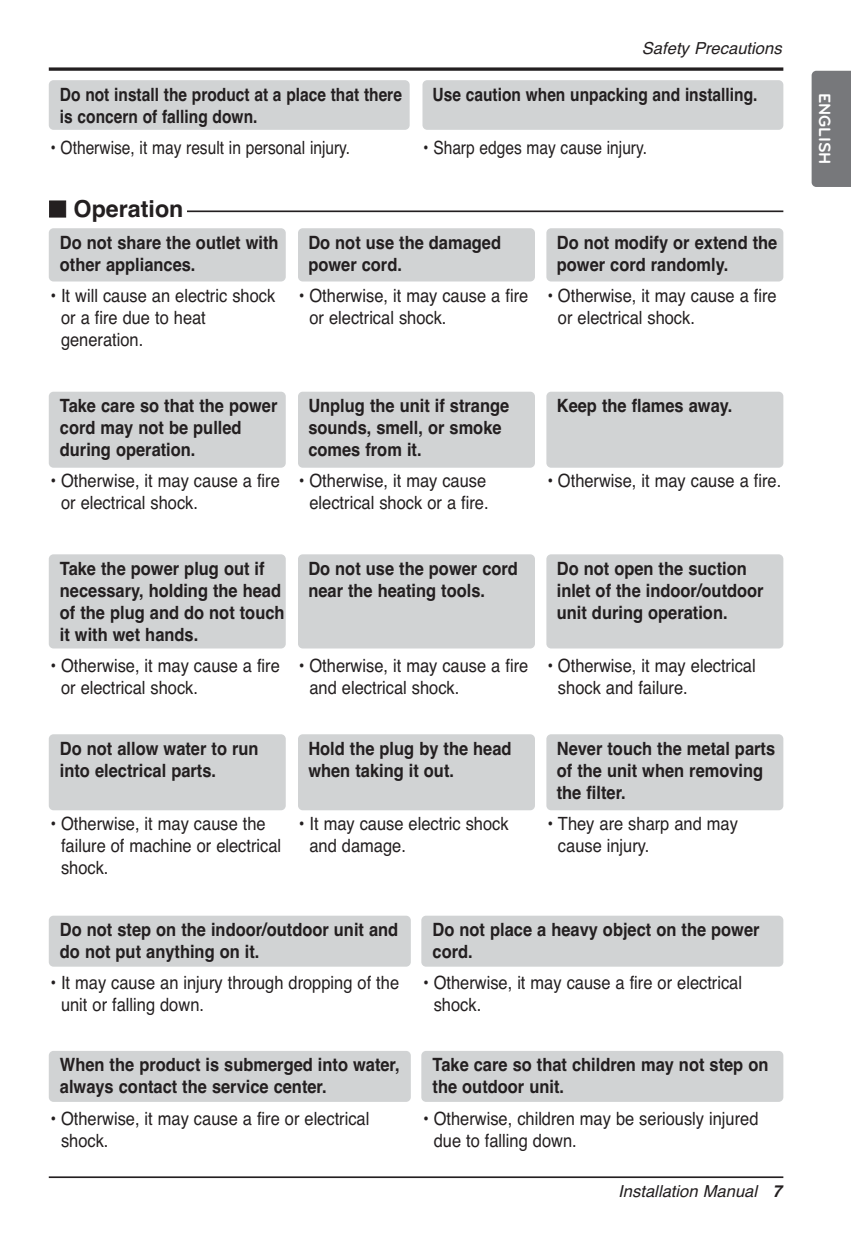
<style>
.page{position:relative;width:851px;height:1248px;background:#fff}
.page>*{position:absolute;margin:0;border:0;box-sizing:border-box;transform-origin:0 0}
.t1{font:700 23.2px "Helvetica";color:#231f20}
.t2{font:700 18.2px/22px "Helvetica";color:#231f20;scale:.9 1}
.t3{font:18.2px/22px "Helvetica";color:#231f20;scale:.9 1}
.t4{font:700 18.2px/22px "Helvetica";color:#231f20;scale:.85 1}
.t5{font:18.2px "Helvetica";color:#231f20;scale:.85 1}
.t6{font:700 17px "Bryant LG";color:#fff}
.t7{font:italic 16.6px "Helvetica";color:#231f20}
.s1{font-weight:700}
</style>
<div class="page">
<hr style="left:49px;top:1176px;width:734px;height:1px;background:#231f20">
<svg style="left:49px;top:67px;width:734px;height:4px;background:#474445"></svg>
<svg style="left:811px;top:71px;width:39px;height:116px;background:#7d7e81"></svg>
<div style="left:813px;top:72px;width:25px;height:113px;background:#77787b"></div>
<div style="left:49px;top:80px;width:360px;height:50px;background:#d1d3d4;border-radius:5px"></div>
<div style="left:422px;top:80px;width:361px;height:50px;background:#d1d3d4;border-radius:5px"></div>
<div style="left:49px;top:554px;width:237px;height:94px;background:#d1d3d4;border-radius:5px"></div>
<div style="left:298px;top:554px;width:237px;height:94px;background:#d1d3d4;border-radius:5px"></div>
<div style="left:546px;top:554px;width:237px;height:94px;background:#d1d3d4;border-radius:5px"></div>
<div style="left:49px;top:734px;width:237px;height:76px;background:#d1d3d4;border-radius:5px"></div>
<div style="left:298px;top:734px;width:237px;height:76px;background:#d1d3d4;border-radius:5px"></div>
<div style="left:546px;top:734px;width:237px;height:76px;background:#d1d3d4;border-radius:5px"></div>
<div style="left:49px;top:228px;width:237px;height:53px;background:#d1d3d4;border-radius:5px"></div>
<div style="left:298px;top:228px;width:237px;height:53px;background:#d1d3d4;border-radius:5px"></div>
<div style="left:546px;top:228px;width:237px;height:53px;background:#d1d3d4;border-radius:5px"></div>
<div style="left:49px;top:391px;width:237px;height:76px;background:#d1d3d4;border-radius:5px"></div>
<div style="left:298px;top:391px;width:237px;height:76px;background:#d1d3d4;border-radius:5px"></div>
<div style="left:546px;top:391px;width:237px;height:76px;background:#d1d3d4;border-radius:5px"></div>
<div style="left:421px;top:915px;width:362px;height:51px;background:#d1d3d4;border-radius:5px"></div>
<div style="left:49px;top:915px;width:362px;height:51px;background:#d1d3d4;border-radius:5px"></div>
<div style="left:421px;top:1050px;width:362px;height:51px;background:#d1d3d4;border-radius:5px"></div>
<div style="left:49px;top:1050px;width:362px;height:51px;background:#d1d3d4;border-radius:5px"></div>
<hr style="left:149px;top:210px;width:634px;height:2px;background:#231f20">
<div style="left:49px;top:198px;width:138px;height:29px;background:#fff"></div>
<p class="t4" style="left:60px;top:85px;width:404px">Do not install the product at a place that there is concern of falling down.</p>
<p class="t5" style="left:50px;top:141px;width:354px">• Otherwise, it may result in personal injury.</p>
<p class="t1" style="left:49px;top:200px;width:136px">■ Operation</p>
<p class="t7" style="left:641px;top:42px;width:141px">Safety Precautions</p>
<p class="t4" style="left:432px;top:85px;width:383px">Use caution when unpacking and installing.</p>
<p class="t5" style="left:423px;top:141px;width:265px">• Sharp edges may cause injury.</p>
<p class="t2" style="left:60px;top:233px;width:244px">Do not share the outlet with other appliances.</p>
<p class="t3" style="left:61px;top:286px;width:239px;text-indent:-11px">• It will cause an electric shock or a fire due to heat generation.</p>
<p class="t2" style="left:60px;top:396px;width:243px">Take care so that the power cord may not be pulled during operation.</p>
<p class="t3" style="left:61px;top:471px;width:244px;text-indent:-11px">• Otherwise, it may cause a fire or electrical shock.</p>
<p class="t2" style="left:308px;top:233px;width:216px">Do not use the damaged power cord.</p>
<p class="t3" style="left:309px;top:286px;width:244px;text-indent:-11px">• Otherwise, it may cause a fire or electrical shock.</p>
<p class="t2" style="left:308px;top:396px;width:225px">Unplug the unit if strange sounds, smell, or smoke comes from it.</p>
<p class="t3" style="left:299px;top:471px;width:212px;text-align:center">• Otherwise, it may cause electrical shock or a fire.</p>
<p class="t2" style="left:60px;top:559px;width:251px">Take the power plug out if necessary, holding the head of the plug and do not touch it with wet hands.</p>
<p class="t3" style="left:61px;top:656px;width:244px;text-indent:-11px">• Otherwise, it may cause a fire or electrical shock.</p>
<p class="t2" style="left:308px;top:559px;width:234px">Do not use the power cord near the heating tools.</p>
<p class="t3" style="left:309px;top:656px;width:244px;text-indent:-11px">• Otherwise, it may cause a fire and electrical shock.</p>
<p class="t2" style="left:60px;top:739px;width:222px">Do not allow water to run into electrical parts.</p>
<p class="t3" style="left:61px;top:814px;width:246px;text-indent:-11px">• Otherwise, it may cause the failure of machine or electrical shock.</p>
<p class="t2" style="left:308px;top:739px;width:227px">Hold the plug by the head when taking it out.</p>
<p class="t3" style="left:309px;top:814px;width:223px;text-indent:-11px">• It may cause electric shock and damage.</p>
<p class="t2" style="left:556px;top:233px;width:246px">Do not modify or extend the power cord randomly.</p>
<p class="t3" style="left:558px;top:286px;width:244px;text-indent:-11px">• Otherwise, it may cause a fire or electrical shock.</p>
<p class="t2" style="left:556px;top:396px;width:196px">Keep the flames away.</p>
<p class="t3" style="left:547px;top:471px;width:261px">• Otherwise, it may cause a fire.</p>
<p class="t2" style="left:556px;top:559px;width:231px">Do not open the suction inlet of the indoor/outdoor unit during operation.</p>
<p class="t3" style="left:558px;top:656px;width:221px;text-indent:-11px">• Otherwise, it may electrical shock and failure.</p>
<p class="t2" style="left:556px;top:739px;width:244px">Never touch the metal parts of the unit when removing the filter.</p>
<p class="t3" style="left:558px;top:814px;width:201px;text-indent:-11px">• They are sharp and may cause injury.</p>
<p class="t2" style="left:60px;top:920px;width:377px">Do not step on the indoor/outdoor unit and do not put anything on it.</p>
<p class="t3" style="left:61px;top:973px;width:377px;text-indent:-11px">• It may cause an injury through dropping of the unit or falling down.</p>
<p class="t2" style="left:60px;top:1055px;width:379px">When the product is submerged into water, always contact the service center.</p>
<p class="t3" style="left:61px;top:1108px;width:344px;text-indent:-11px">• Otherwise, it may cause a fire or electrical shock.</p>
<p class="t2" style="left:432px;top:920px;width:365px">Do not place a heavy object on the power cord.</p>
<p class="t3" style="left:433px;top:973px;width:344px;text-indent:-11px">• Otherwise, it may cause a fire or electrical shock.</p>
<p class="t2" style="left:432px;top:1055px;width:374px">Take care so that children may not step on the outdoor unit.</p>
<p class="t3" style="left:433px;top:1108px;width:362px;text-indent:-11px">• Otherwise, children may be seriously injured due to falling down.</p>
<p class="t7" style="left:618px;top:1184px;width:165px">Installation Manual <span class="s1">7</span></p>
<p class="t6" style="left:834px;top:92px;width:74px;rotate:90deg">ENGLISH</p>
</div>
